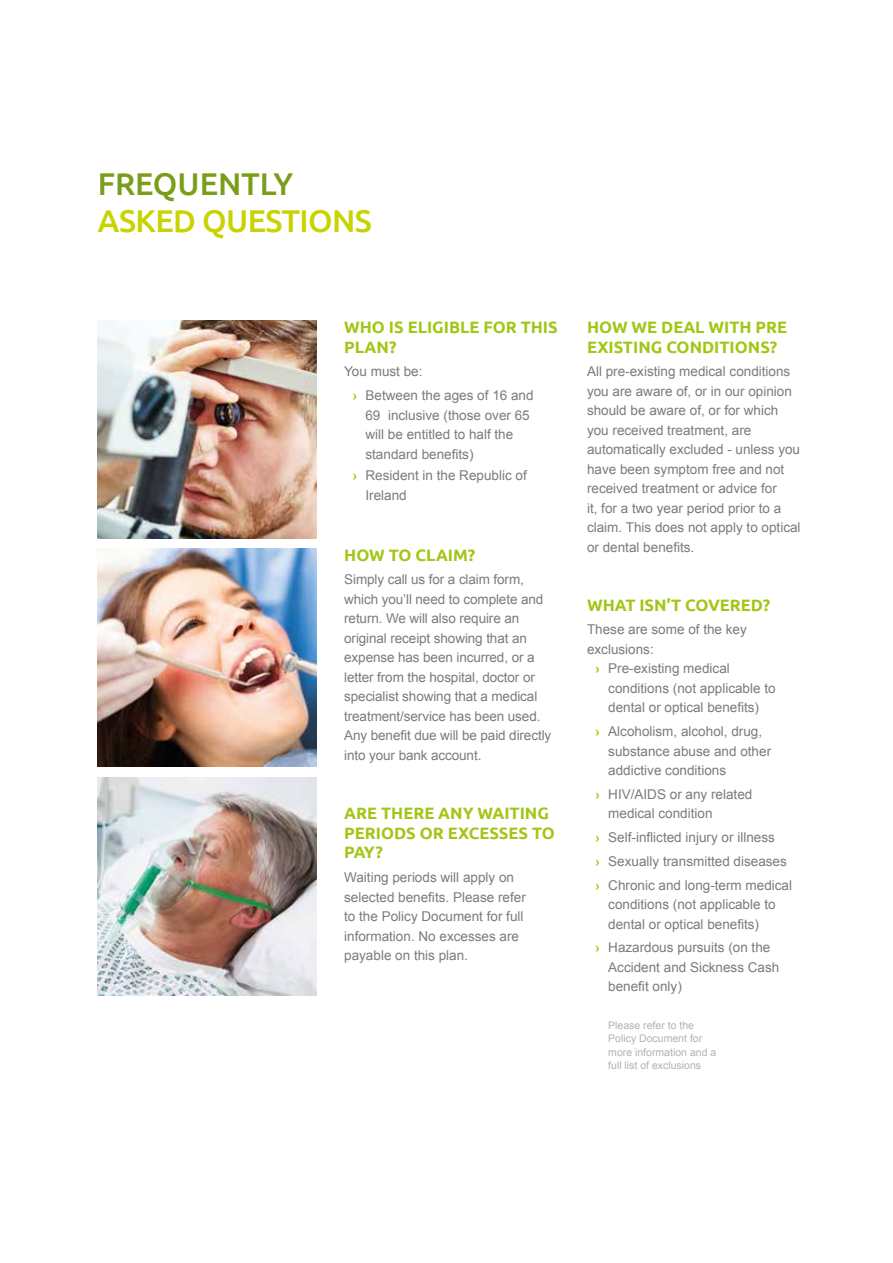
<style>
.page{position:relative;width:893px;height:1263px;background:#fff}
.page>*{position:absolute;margin:0;border:0;box-sizing:border-box;transform-origin:0 0}
.t1{font:500 31.5px "Ubuntu";letter-spacing:-.02em;color:#c8d300}
.t2{font:500 31.5px "Ubuntu";color:#7a9e1a}
.t3{font:700 16.5px/19.8px "Ubuntu";color:#a2c617}
.t4{font:13.5px/19.5px "Arial";color:#7c7b7b}
.t5{font:10.5px/13.5px "Arial";color:#b3b2b2}
.s1{font-weight:700;font-size:12.75px;color:#a2c617}
</style>
<div class="page">
<img style="left:98px;top:320px;width:218px;height:218px">
<img style="left:98px;top:548px;width:218px;height:218px">
<img style="left:98px;top:777px;width:218px;height:218px">
<h1 class="t2" style="left:98px;top:165px;width:197px">FREQUENTLY</h1>
<h1 class="t1" style="left:98px;top:203px;width:275px">ASKED QUESTIONS</h1>
<p class="t3" style="left:344px;top:317px;width:215px">WHO IS ELIGIBLE FOR THIS<br>PLAN?</p>
<p class="t4" style="left:353px;top:360px;width:182px;line-height:23.7px;text-indent:-9px">You must be:<br><span class="s1">›</span> Between the ages of 16 and</p>
<p class="t4" style="left:365px;top:405px;width:166px">69 inclusive (those over 65 will be entitled to half the standard benefits)</p>
<p class="t4" style="left:365px;top:466px;width:163px;text-indent:-13px"><span class="s1">›</span> Resident in the Republic of<br>Ireland</p>
<p class="t3" style="left:344px;top:545px;width:132px">HOW TO CLAIM?</p>
<p class="t4" style="left:344px;top:570px;width:209px">Simply call us for a claim form, which you’ll need to complete and return. We will also require an original receipt showing that an expense has been incurred, or a letter from the hospital, doctor or specialist showing that a medical treatment/service has been used.<br>Any benefit due will be paid directly into your bank account.</p>
<p class="t3" style="left:344px;top:803px;width:212px">ARE THERE ANY WAITING<br>PERIODS OR EXCESSES TO<br>PAY?</p>
<p class="t4" style="left:344px;top:868px;width:183px">Waiting periods will apply on selected benefits. Please refer to the Policy Document for full information. No excesses are payable on this plan.</p>
<p class="t3" style="left:587px;top:317px;width:202px">HOW WE DEAL WITH PRE<br>EXISTING CONDITIONS?</p>
<p class="t4" style="left:587px;top:362px;width:215px">All pre-existing medical conditions you are aware of, or in our opinion should be aware of, or for which you received treatment, are automatically excluded - unless you have been symptom free and not received treatment or advice for<br>it, for a two year period prior to a claim. This does not apply to optical or dental benefits.</p>
<p class="t3" style="left:587px;top:595px;width:185px">WHAT ISN’T COVERED?</p>
<p class="t4" style="left:587px;top:620px;width:161px">These are some of the key exclusions:</p>
<p class="t4" style="left:608px;top:659px;width:169px;text-indent:-13px"><span class="s1">›</span> Pre-existing medical conditions (not applicable to dental or optical benefits)</p>
<p class="t4" style="left:608px;top:722px;width:164px;text-indent:-13px"><span class="s1">›</span> Alcoholism, alcohol, drug, substance abuse and other addictive conditions</p>
<p class="t4" style="left:608px;top:784px;width:146px;text-indent:-13px"><span class="s1">›</span> HIV/AIDS or any related medical condition</p>
<p class="t4" style="left:595px;top:826px;width:198px;line-height:23.7px"><span class="s1">›</span> Self-inflicted injury or illness<br><span class="s1">›</span> Sexually transmitted diseases <span class="s1">›</span> Chronic and long-term medical</p>
<p class="t4" style="left:608px;top:895px;width:169px">conditions (not applicable to dental or optical benefits)</p>
<p class="t4" style="left:608px;top:938px;width:173px;text-indent:-13px"><span class="s1">›</span> Hazardous pursuits (on the<br>Accident and Sickness Cash benefit only)</p>
<p class="t5" style="left:608px;top:1018px;width:109px">Please refer to the<br>Policy Document for more information and a full list of exclusions</p>
</div>
